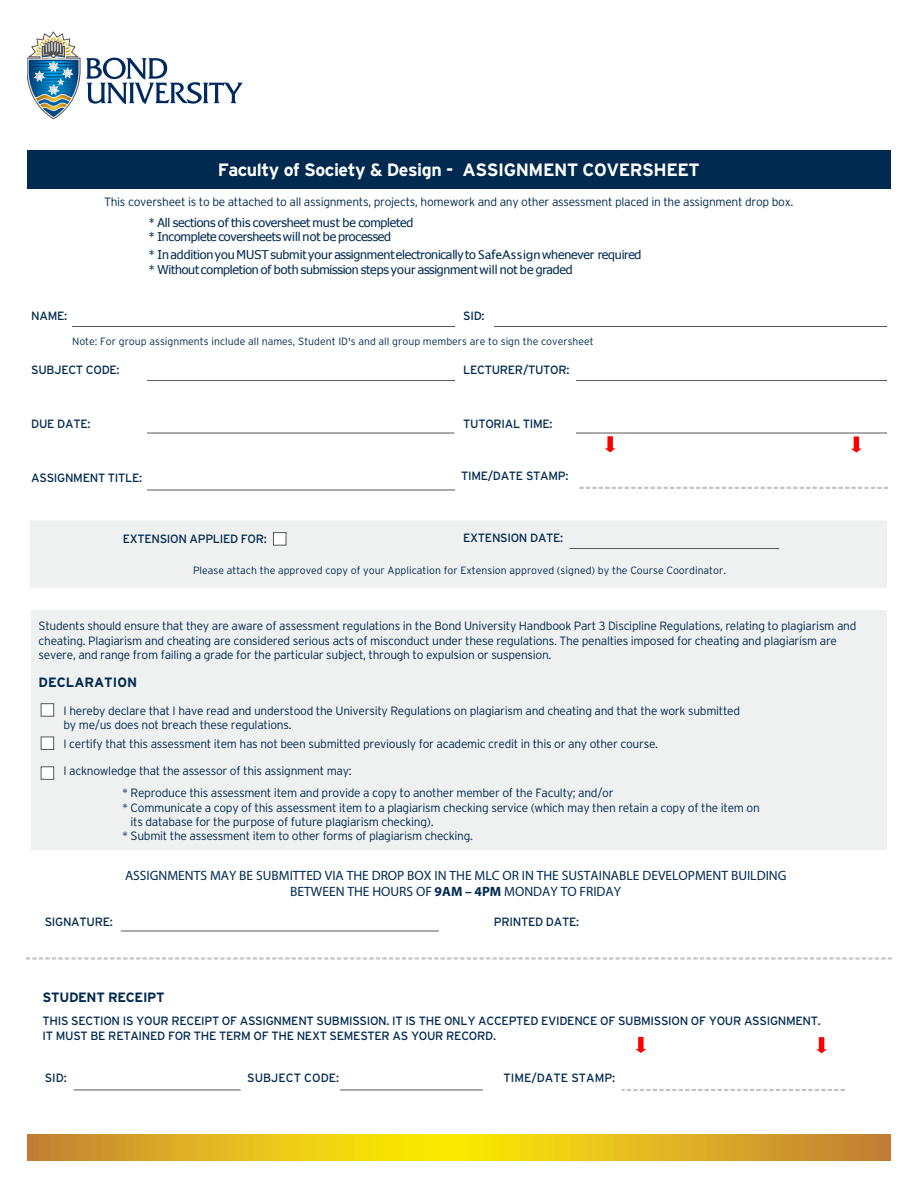
<style>
.page{position:relative;width:918px;height:1188px;background:#fff}
.page>*{position:absolute;margin:0;border:0;box-sizing:border-box;transform-origin:0 0}
.t1{font:700 17.85px "Interstate";letter-spacing:-.025em;color:#fff}
.t2{font:13.5px/16.4px "Myriad Pro";color:#002a50;text-align:center}
.t3{font:700 13.5px "Interstate";letter-spacing:-.025em;color:#002a50}
.t4{font:700 13.5px "Interstate";color:#002a50}
.t5{font:300 12px/14.4px "Interstate";letter-spacing:-.025em;color:#002a50}
.t6{font:12px/14.4px "Interstate";letter-spacing:-.025em;color:#002a50}
.t7{font:12px/13.8px "Tahoma";letter-spacing:-.015em;color:#002a50;scale:.9 1}
.t8{font:12px "Interstate";color:#002a50}
.t9{font:300 10.5px "Interstate";color:#002a50}
.s1{font-family:"Lucida Sans Unicode"}
.s2{font-weight:700}
</style>
<div class="page">
<div style="left:27px;top:150px;width:864px;height:39px;background:#002a50"></div>
<hr style="left:72px;top:326px;width:383px;height:1px;background:#58595b">
<hr style="left:494px;top:326px;width:393px;height:1px;background:#58595b">
<hr style="left:147px;top:380px;width:308px;height:1px;background:#58595b">
<hr style="left:576px;top:380px;width:311px;height:1px;background:#58595b">
<hr style="left:576px;top:433px;width:311px;height:1px;background:#58595b">
<hr style="left:147px;top:433px;width:307px;height:1px;background:#58595b">
<hr style="left:147px;top:490px;width:308px;height:1px;background:#58595b">
<svg style="left:579px;top:487px;width:308px;height:2px"></svg>
<div style="left:30px;top:521px;width:857px;height:67px;background:#eff0f0"></div>
<hr style="left:570px;top:548px;width:209px;height:1px;background:#58595b">
<div style="left:31px;top:610px;width:856px;height:240px;background:#eff0f0"></div>
<hr style="left:121px;top:931px;width:318px;height:1px;background:#58595b">
<svg style="left:27px;top:957px;width:864px;height:3px"></svg>
<svg style="left:623px;top:1089px;width:221px;height:2px"></svg>
<hr style="left:340px;top:1090px;width:143px;height:1px;background:#58595b">
<hr style="left:74px;top:1090px;width:167px;height:1px;background:#58595b">
<img style="left:27px;top:1134px;width:864px;height:27px">
<div style="left:41px;top:703px;width:13px;height:14px;background:#fff;border:1px solid #58595b"></div>
<div style="left:273px;top:532px;width:13px;height:14px;background:#fff;border:1px solid #58595b"></div>
<div style="left:41px;top:737px;width:13px;height:13px;background:#fff;border:1px solid #58595b"></div>
<div style="left:41px;top:766px;width:13px;height:14px;background:#fff;border:1px solid #58595b"></div>
<svg style="left:27px;top:32px;width:216px;height:87px"></svg>
<svg style="left:605px;top:436px;width:11px;height:16px"></svg>
<svg style="left:851px;top:436px;width:11px;height:17px"></svg>
<svg style="left:635px;top:1037px;width:11px;height:16px"></svg>
<svg style="left:816px;top:1037px;width:11px;height:16px"></svg>
<h1 class="t1" style="left:218px;top:159px;width:484px">Faculty of Society &amp; Design - ASSIGNMENT COVERSHEET</h1>
<p class="t5" style="left:104px;top:194px;width:691px">This coversheet is to be attached to all assignments, projects, homework and any other assessment placed in the assignment drop box.</p>
<p class="t6" style="left:31px;top:308px;width:38px">NAME:</p>
<p class="t7" style="left:149px;top:215px;width:295px">* All sections of this coversheet must be completed * Incomplete coversheets will not be processed</p>
<p class="t7" style="left:149px;top:247px;width:549px;line-height:15.1px">* In addition you MUST submit your assignment electronically to <span class="s1">SafeAssign</span> whenever required * Without completion of both submission steps your assignment will not be graded</p>
<p class="t6" style="left:463px;top:308px;width:23px">SID:</p>
<p class="t9" style="left:72px;top:335px;width:523px">Note: For group assignments include all names, Student ID's and all group members are to sign the coversheet</p>
<p class="t6" style="left:31px;top:362px;width:90px">SUBJECT CODE:</p>
<p class="t6" style="left:463px;top:362px;width:108px">LECTURER/TUTOR:</p>
<p class="t6" style="left:31px;top:416px;width:61px">DUE DATE:</p>
<p class="t6" style="left:463px;top:416px;width:91px">TUTORIAL TIME:</p>
<p class="t6" style="left:31px;top:470px;width:112px">ASSIGNMENT TITLE:</p>
<p class="t6" style="left:461px;top:468px;width:109px">TIME/DATE STAMP:</p>
<p class="t6" style="left:123px;top:531px;width:146px">EXTENSION APPLIED FOR:</p>
<p class="t6" style="left:463px;top:530px;width:102px">EXTENSION DATE:</p>
<p class="t9" style="left:193px;top:564px;width:534px">Please attach the approved copy of your Application for Extension approved (signed) by the Course Coordinator.</p>
<p class="t5" style="left:39px;top:619px;width:819px">Students should ensure that they are aware of assessment regulations in the Bond University Handbook Part 3 Discipline Regulations, relating to plagiarism and cheating. Plagiarism and cheating are considered serious acts of misconduct under these regulations. The penalties imposed for cheating and plagiarism are severe, and range from failing a grade for the particular subject, through to expulsion or suspension.</p>
<p class="t4" style="left:39px;top:674px;width:100px">DECLARATION</p>
<p class="t5" style="left:64px;top:703px;width:678px">I hereby declare that I have read and understood the University Regulations on plagiarism and cheating and that the work submitted by me/us does not breach these regulations.</p>
<p class="t5" style="left:64px;top:736px;width:596px">I certify that this assessment item has not been submitted previously for academic credit in this or any other course.</p>
<p class="t5" style="left:122px;top:760px;width:493px;line-height:22.2px;text-indent:-59px">I acknowledge that the assessor of this assignment may:<br>* Reproduce this assessment item and provide a copy to another member of the Faculty; and/or</p>
<p class="t5" style="left:122px;top:800px;width:639px">* Communicate a copy of this assessment item to a plagiarism checking service (which may then retain a copy of the item on</p>
<p class="t5" style="left:131px;top:814px;width:305px">its database for the purpose of future plagiarism checking).</p>
<p class="t5" style="left:122px;top:829px;width:352px">* Submit the assessment item to other forms of plagiarism checking.</p>
<p class="t2" style="left:125px;top:867px;width:663px">ASSIGNMENTS MAY BE SUBMITTED VIA THE DROP BOX IN THE MLC OR IN THE SUSTAINABLE DEVELOPMENT BUILDING<br>BETWEEN THE HOURS OF <span class="s2">9AM – 4PM</span> MONDAY TO FRIDAY</p>
<p class="t6" style="left:45px;top:914px;width:70px">SIGNATURE:</p>
<p class="t6" style="left:494px;top:914px;width:87px">PRINTED DATE:</p>
<p class="t3" style="left:43px;top:989px;width:124px">STUDENT RECEIPT</p>
<p class="t6" style="left:43px;top:1014px;width:780px">THIS SECTION IS YOUR RECEIPT OF ASSIGNMENT SUBMISSION. IT IS THE ONLY ACCEPTED EVIDENCE OF SUBMISSION OF YOUR ASSIGNMENT.<br>IT MUST BE RETAINED FOR THE TERM OF THE NEXT SEMESTER AS YOUR RECORD.</p>
<p class="t6" style="left:45px;top:1070px;width:24px">SID:</p>
<p class="t8" style="left:247px;top:1071px;width:94px">SUBJECT CODE:</p>
<p class="t8" style="left:504px;top:1071px;width:113px">TIME/DATE STAMP:</p>
</div>
